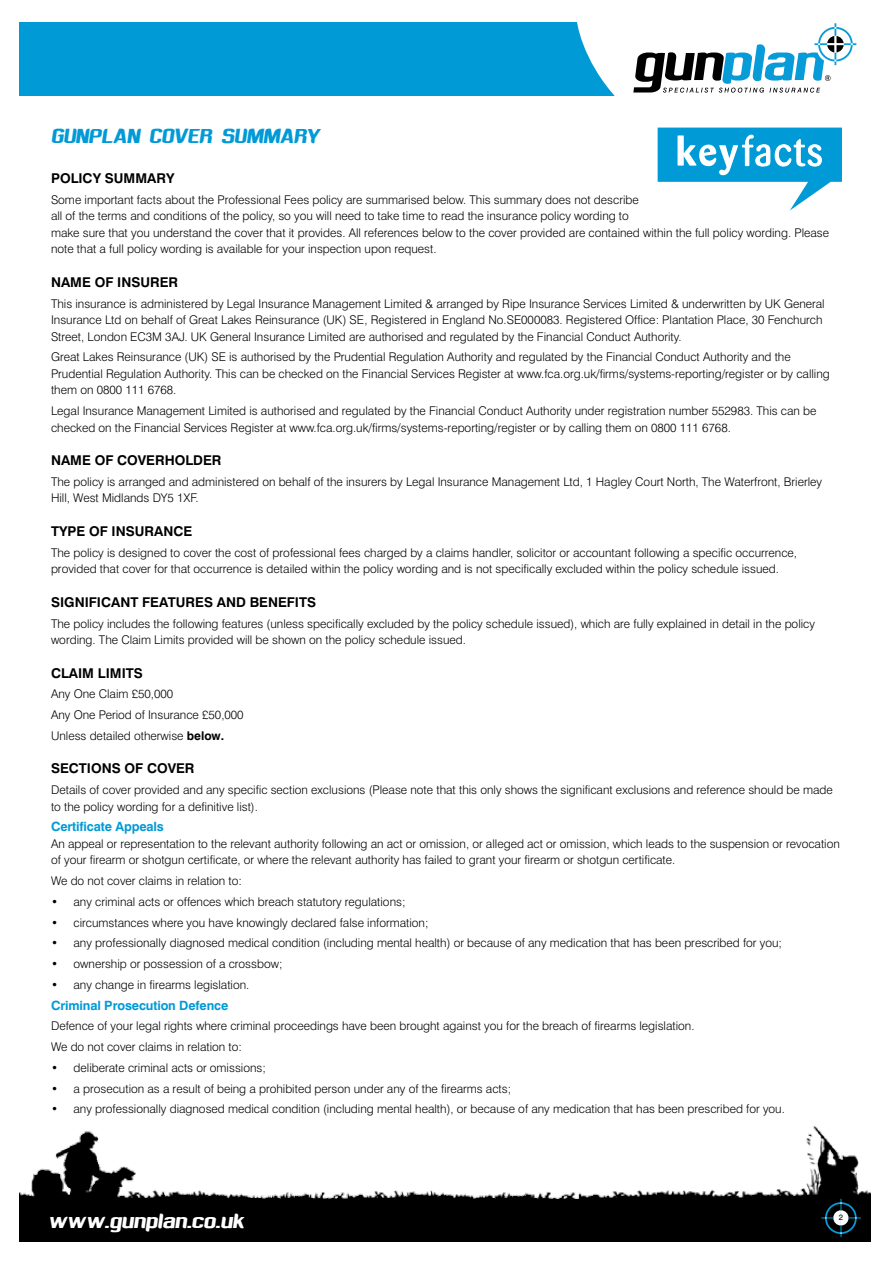
<style>
.page{position:relative;width:893px;height:1263px;background:#fff}
.page>*{position:absolute;margin:0;border:0;box-sizing:border-box;transform-origin:0 0}
.t1{font:19.5px "Sufrimeda";color:#009ad7}
.t2{font:19.5px "Sufrimeda";color:#fff}
.t3{font:700 13.5px "Swiss 721 BT";color:#000}
.t4{font:700 12.75px "Swiss 721 BT";letter-spacing:-.01em;color:#009ad7}
.t5{font:300 12px/16.5px "Swiss 721 BT";color:#000}
.t6{font:7.8px "Swiss 721 BT";color:#000}
.s1{font-weight:700}
</style>
<div class="page">
<img style="left:20px;top:1125px;width:851px;height:79px">
<div style="left:20px;top:1204px;width:851px;height:38px;background:#000"></div>
<svg style="left:821px;top:1199px;width:40px;height:38px"></svg>
<div style="left:20px;top:22px;width:851px;height:74px;background:#009ad7"></div>
<svg style="left:577px;top:22px;width:294px;height:74px;background:#bfd6df"></svg>
<svg style="left:658px;top:128px;width:184px;height:82px"></svg>
<h1 class="t1" style="left:51px;top:125px;width:270px">GUNPLAN COVER SUMMARY</h1>
<p class="t3" style="left:51px;top:170px;width:125px">POLICY SUMMARY</p>
<p class="t5" style="left:51px;top:191px;width:780px">Some important facts about the Professional Fees policy are summarised below. This summary does not describe<br>all of the terms and conditions of the policy, so you will need to take time to read the insurance policy wording to<br>make sure that you understand the cover that it provides. All references below to the cover provided are contained within the full policy wording. Please note that a full policy wording is available for your inspection upon request.</p>
<p class="t3" style="left:51px;top:274px;width:129px">NAME OF INSURER</p>
<p class="t5" style="left:51px;top:295px;width:775px">This insurance is administered by Legal Insurance Management Limited &amp; arranged by Ripe Insurance Services Limited &amp; underwritten by UK General<br>Insurance Ltd on behalf of Great Lakes Reinsurance (UK) SE, Registered in England No.SE000083. Registered Office: Plantation Place, 30 Fenchurch<br>Street, London EC3M 3AJ. UK General Insurance Limited are authorised and regulated by the Financial Conduct Authority.</p>
<p class="t5" style="left:51px;top:349px;width:780px">Great Lakes Reinsurance (UK) SE is authorised by the Prudential Regulation Authority and regulated by the Financial Conduct Authority and the<br>Prudential Regulation Authority. This can be checked on the Financial Services Register at www.fca.org.uk/firms/systems-reporting/register or by calling them on 0800 111 6768.</p>
<p class="t5" style="left:51px;top:403px;width:767px">Legal Insurance Management Limited is authorised and regulated by the Financial Conduct Authority under registration number 552983. This can be checked on the Financial Services Register at www.fca.org.uk/firms/systems-reporting/register or by calling them on 0800 111 6768.</p>
<p class="t3" style="left:51px;top:452px;width:172px">NAME OF COVERHOLDER</p>
<p class="t5" style="left:51px;top:473px;width:773px">The policy is arranged and administered on behalf of the insurers by Legal Insurance Management Ltd, 1 Hagley Court North, The Waterfront, Brierley<br>Hill, West Midlands DY5 1XF.</p>
<p class="t3" style="left:51px;top:523px;width:143px">TYPE OF INSURANCE</p>
<p class="t5" style="left:51px;top:544px;width:748px">The policy is designed to cover the cost of professional fees charged by a claims handler, solicitor or accountant following a specific occurrence, provided that cover for that occurrence is detailed within the policy wording and is not specifically excluded within the policy schedule issued.</p>
<p class="t3" style="left:51px;top:594px;width:267px">SIGNIFICANT FEATURES AND BENEFITS</p>
<p class="t5" style="left:51px;top:615px;width:765px">The policy includes the following features (unless specifically excluded by the policy schedule issued), which are fully explained in detail in the policy wording. The Claim Limits provided will be shown on the policy schedule issued.</p>
<p class="t3" style="left:51px;top:664px;width:93px">CLAIM LIMITS</p>
<p class="t5" style="left:51px;top:683px;width:194px;line-height:20.7px">Any One Claim £50,000<br>Any One Period of Insurance £50,000<br>Unless detailed otherwise <span class="s1">below.</span></p>
<p class="t3" style="left:51px;top:760px;width:145px">SECTIONS OF COVER</p>
<p class="t5" style="left:51px;top:781px;width:783px">Details of cover provided and any specific section exclusions (Please note that this only shows the significant exclusions and reference should be made to the policy wording for a definitive list).</p>
<p class="t4" style="left:51px;top:819px;width:114px">Certificate Appeals</p>
<p class="t5" style="left:51px;top:835px;width:790px">An appeal or representation to the relevant authority following an act or omission, or alleged act or omission, which leads to the suspension or revocation of your firearm or shotgun certificate, or where the relevant authority has failed to grant your firearm or shotgun certificate.</p>
<p class="t5" style="left:51px;top:872px;width:193px">We do not cover claims in relation to:</p>
<p class="t5" style="left:51px;top:893px;width:356px">• any criminal acts or offences which breach statutory regulations;</p>
<p class="t5" style="left:51px;top:914px;width:379px">• circumstances where you have knowingly declared false information;</p>
<p class="t5" style="left:51px;top:935px;width:732px">• any professionally diagnosed medical condition (including mental health) or because of any medication that has been prescribed for you;</p>
<p class="t5" style="left:51px;top:955px;width:233px">• ownership or possession of a crossbow;</p>
<p class="t5" style="left:51px;top:976px;width:200px">• any change in firearms legislation.</p>
<p class="t4" style="left:51px;top:997px;width:179px">Criminal Prosecution Defence</p>
<p class="t5" style="left:51px;top:1015px;width:645px;line-height:20.7px">Defence of your legal rights where criminal proceedings have been brought against you for the breach of firearms legislation.<br>We do not cover claims in relation to:</p>
<p class="t5" style="left:51px;top:1059px;width:216px">• deliberate criminal acts or omissions;</p>
<p class="t5" style="left:51px;top:1080px;width:462px">• a prosecution as a result of being a prohibited person under any of the firearms acts;</p>
<p class="t5" style="left:51px;top:1101px;width:735px">• any professionally diagnosed medical condition (including mental health), or because of any medication that has been prescribed for you.</p>
<h1 class="t2" style="left:48px;top:1209px;width:198px">www.gunplan.co.uk</h1>
<p class="t6" style="left:839px;top:1212px;width:6px">2</p>
</div>
